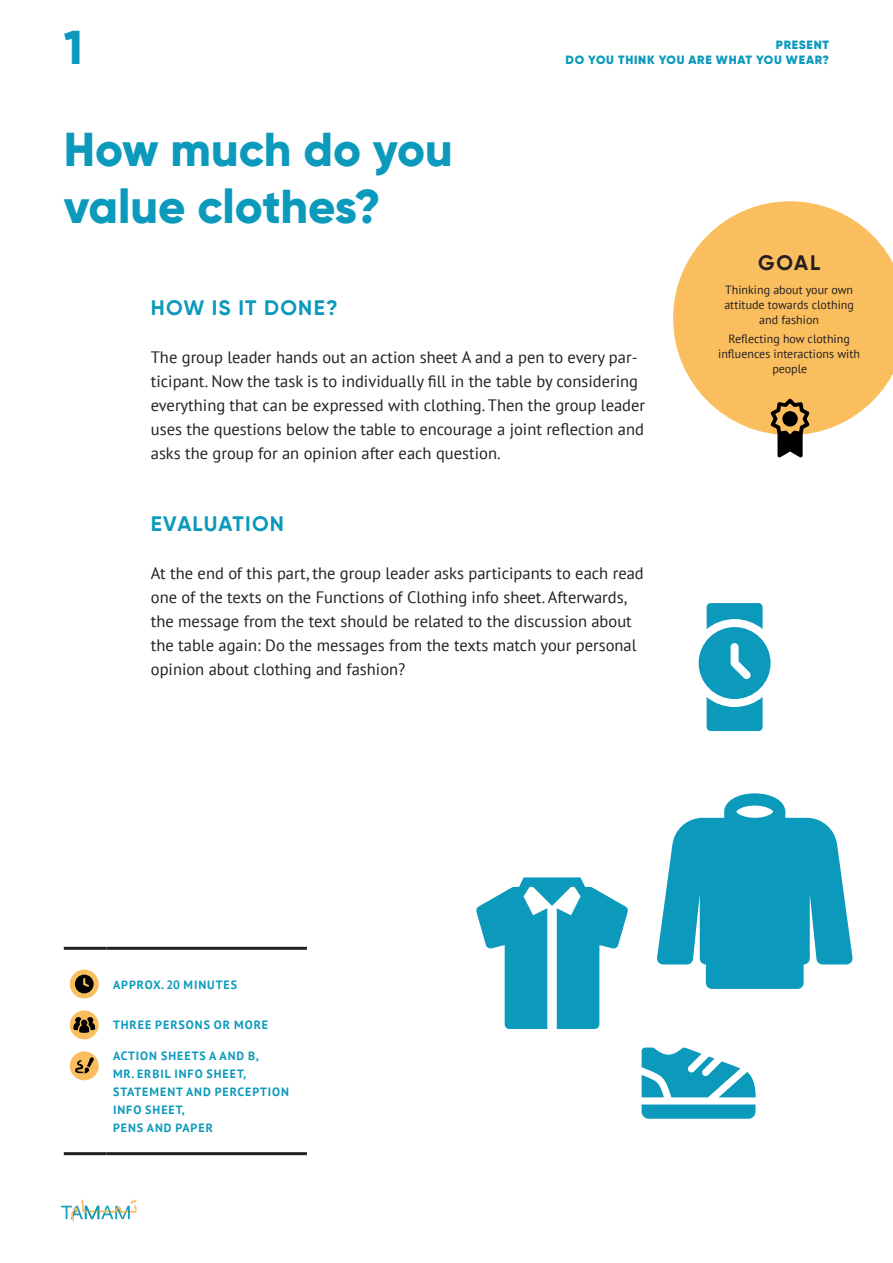
<style>
.page{position:relative;width:893px;height:1263px;background:#fff}
.page>*{position:absolute;margin:0;border:0;box-sizing:border-box;transform-origin:0 0}
.t1{font:800 47.55px/57px "Gilroy";color:#0b99bc}
.t2{font:700 21px "Gilroy";letter-spacing:.06em;color:#0b99bc}
.t3{font:700 21px "Gilroy";color:#231f20}
.t4{font:16.5px/24px "PT Sans";color:#231f20}
.t5{font:700 12px/18px "PT Sans";letter-spacing:.08em;color:#0b99bc}
.t6{font:12px/15px "PT Sans";color:#231f20;text-align:center}
.t7{font:900 12px/14.4px "Gilroy";letter-spacing:.06em;color:#0b99bc;text-align:right}
</style>
<div class="page">
<svg style="left:476px;top:877px;width:152px;height:152px"></svg>
<svg style="left:657px;top:793px;width:196px;height:196px"></svg>
<svg style="left:642px;top:1104px;width:113px;height:15px;background:#199fc0"></svg>
<svg style="left:642px;top:1047px;width:114px;height:50px"></svg>
<svg style="left:699px;top:603px;width:72px;height:128px"></svg>
<hr style="left:64px;top:947px;width:43px;height:3px;background:#231f20">
<hr style="left:107px;top:947px;width:200px;height:3px;background:#231f20">
<hr style="left:64px;top:1152px;width:43px;height:3px;background:#231f20">
<hr style="left:107px;top:1152px;width:200px;height:3px;background:#231f20">
<div style="left:70px;top:969px;width:29px;height:29px;background:#fbbe5e;border-radius:50%"></div>
<svg style="left:75px;top:975px;width:19px;height:18px"></svg>
<div style="left:70px;top:1010px;width:29px;height:29px;background:#fbbe5e;border-radius:50%"></div>
<svg style="left:73px;top:1017px;width:22px;height:16px"></svg>
<div style="left:70px;top:1051px;width:29px;height:29px;background:#fbbe5e;border-radius:50%"></div>
<svg style="left:75px;top:1057px;width:19px;height:16px"></svg>
<svg style="left:673px;top:201px;width:220px;height:233px;fill:#fbbe5e"></svg>
<svg style="left:771px;top:399px;width:38px;height:58px"></svg>
<div style="left:782px;top:411px;width:16px;height:15px;background:#000;border-radius:50%"></div>
<svg style="left:61px;top:1199px;width:76px;height:24px"></svg>
<h1 class="t1" style="left:64px;top:18px;width:21px">1</h1>
<h1 class="t1" style="left:64px;top:121px;width:391px">How much do you value clothes?</h1>
<p class="t7" style="left:566px;top:38px;width:265px">PRESENT<br>DO YOU THINK YOU ARE WHAT YOU WEAR?</p>
<p class="t2" style="left:151px;top:295px;width:188px">HOW IS IT DONE?</p>
<p class="t4" style="left:151px;top:345px;width:496px">The group leader hands out an action sheet A and a pen to every par&shy;ticipant. Now the task is to individually fill in the table by considering everything that can be expressed with clothing. Then the group leader uses the questions below the table to encourage a joint reflection and asks the group for an opinion after each question.</p>
<p class="t2" style="left:151px;top:511px;width:135px">EVALUATION</p>
<p class="t4" style="left:151px;top:561px;width:494px">At the end of this part, the group leader asks participants to each read one of the texts on the Functions of Clothing info sheet. Afterwards, the message from the text should be related to the discussion about the table again: Do the messages from the texts match your personal opinion about clothing and fashion?</p>
<p class="t3" style="left:758px;top:250px;width:64px">GOAL</p>
<p class="t6" style="left:724px;top:282px;width:131px">Thinking about your own attitude towards clothing and fashion</p>
<p class="t6" style="left:718px;top:331px;width:143px">Reflecting how clothing influences interactions with people</p>
<p class="t5" style="left:113px;top:975px;width:125px">APPROX. 20 MINUTES</p>
<p class="t5" style="left:113px;top:1016px;width:157px">THREE PERSONS OR MORE</p>
<p class="t5" style="left:113px;top:1047px;width:178px">ACTION SHEETS A AND B,<br>MR. ERBIL INFO SHEET,<br>STATEMENT AND PERCEPTION<br>INFO SHEET,<br>PENS AND PAPER</p>
</div>
